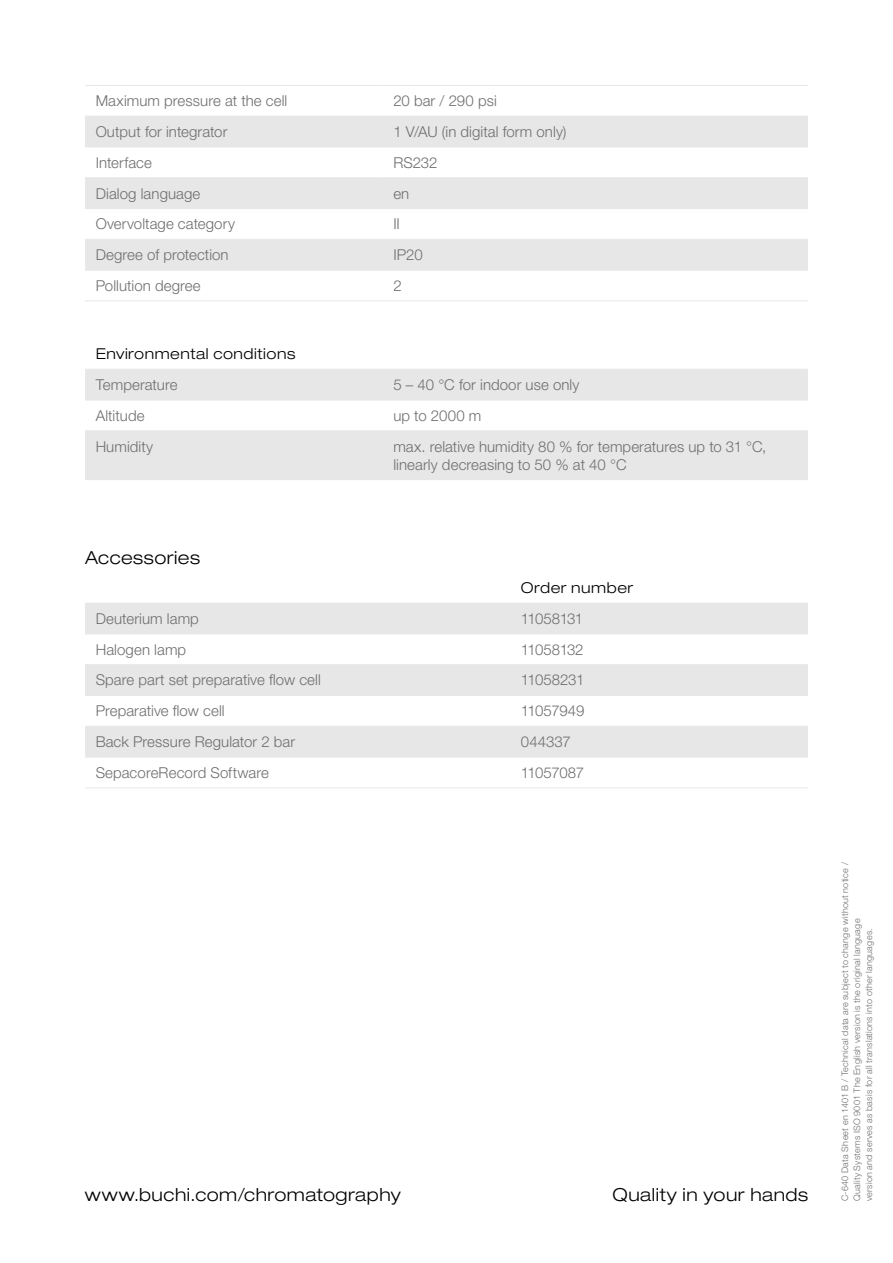
<style>
.page{position:relative;width:893px;height:1263px;background:#fff}
.page>*{position:absolute;margin:0;border:0;box-sizing:border-box;transform-origin:0 0}
.Titel_Theme{font:300 expanded 18px "Helvetica Neue LT Std";letter-spacing:.03em;color:#000}
.Table_content_left{font:300 15px/18px "Helvetica Neue LT Std";letter-spacing:.005em;color:#6e6e6e}
.Table_title_small_le{font:300 expanded 15px "Helvetica Neue LT Std";letter-spacing:.035em;color:#000}
.Table_content_left-2{font:300 15px "Helvetica Neue LT Std";letter-spacing:-.04em;color:#6e6e6e}
.Table_content_left-3{font:300 15px "Helvetica Neue LT Std";letter-spacing:-.015em;color:#6e6e6e}
.Table_content_left-4{font:300 15px "Helvetica Neue LT Std";letter-spacing:-.025em;color:#6e6e6e}
.Table_content_left-5{font:300 15px "Helvetica Neue LT Std";letter-spacing:-.03em;color:#6e6e6e}
.Barcode{font:300 9px/12px "Helvetica Neue LT Std";letter-spacing:.03em;color:#6e6e6e}
</style>
<div class="page">
<svg style="left:85px;top:117px;width:723px;height:153px;fill:#e7e7e7"></svg>
<hr style="left:85px;top:85px;width:298px;height:1px;background:#e7e7e7">
<hr style="left:383px;top:85px;width:425px;height:1px;background:#e7e7e7">
<hr style="left:85px;top:116px;width:298px;height:1px;background:#e7e7e7">
<hr style="left:383px;top:116px;width:425px;height:1px;background:#e7e7e7">
<hr style="left:85px;top:147px;width:298px;height:1px;background:#e7e7e7">
<hr style="left:383px;top:147px;width:425px;height:1px;background:#e7e7e7">
<hr style="left:85px;top:177px;width:298px;height:1px;background:#e7e7e7">
<hr style="left:383px;top:177px;width:425px;height:1px;background:#e7e7e7">
<hr style="left:85px;top:208px;width:298px;height:1px;background:#e7e7e7">
<hr style="left:383px;top:208px;width:425px;height:1px;background:#e7e7e7">
<hr style="left:85px;top:239px;width:298px;height:1px;background:#e7e7e7">
<hr style="left:383px;top:239px;width:425px;height:1px;background:#e7e7e7">
<hr style="left:85px;top:270px;width:298px;height:1px;background:#e7e7e7">
<hr style="left:383px;top:270px;width:425px;height:1px;background:#e7e7e7">
<hr style="left:85px;top:300px;width:298px;height:1px;background:#e7e7e7">
<hr style="left:383px;top:300px;width:425px;height:1px;background:#e7e7e7">
<svg style="left:85px;top:370px;width:723px;height:109px;fill:#e7e7e7"></svg>
<hr style="left:383px;top:430px;width:425px;height:1px;background:#e7e7e7">
<hr style="left:85px;top:400px;width:298px;height:1px;background:#e7e7e7">
<hr style="left:383px;top:400px;width:425px;height:1px;background:#e7e7e7">
<hr style="left:85px;top:479px;width:298px;height:1px;background:#e7e7e7">
<hr style="left:383px;top:479px;width:425px;height:1px;background:#e7e7e7">
<hr style="left:85px;top:369px;width:298px;height:1px;background:#e7e7e7">
<hr style="left:383px;top:369px;width:425px;height:1px;background:#e7e7e7">
<hr style="left:85px;top:430px;width:298px;height:1px;background:#e7e7e7">
<svg style="left:85px;top:604px;width:723px;height:153px;fill:#e7e7e7"></svg>
<hr style="left:85px;top:603px;width:425px;height:1px;background:#e7e7e7">
<hr style="left:510px;top:603px;width:170px;height:1px;background:#e7e7e7">
<hr style="left:680px;top:695px;width:128px;height:1px;background:#e7e7e7">
<hr style="left:680px;top:726px;width:128px;height:1px;background:#e7e7e7">
<hr style="left:680px;top:757px;width:128px;height:1px;background:#e7e7e7">
<hr style="left:680px;top:787px;width:128px;height:1px;background:#e7e7e7">
<hr style="left:680px;top:603px;width:128px;height:1px;background:#e7e7e7">
<hr style="left:680px;top:633px;width:128px;height:1px;background:#e7e7e7">
<hr style="left:680px;top:664px;width:128px;height:1px;background:#e7e7e7">
<hr style="left:85px;top:633px;width:425px;height:1px;background:#e7e7e7">
<hr style="left:85px;top:664px;width:425px;height:1px;background:#e7e7e7">
<hr style="left:85px;top:695px;width:425px;height:1px;background:#e7e7e7">
<hr style="left:85px;top:726px;width:425px;height:1px;background:#e7e7e7">
<hr style="left:85px;top:757px;width:425px;height:1px;background:#e7e7e7">
<hr style="left:85px;top:787px;width:425px;height:1px;background:#e7e7e7">
<hr style="left:510px;top:633px;width:170px;height:1px;background:#e7e7e7">
<hr style="left:510px;top:664px;width:170px;height:1px;background:#e7e7e7">
<hr style="left:510px;top:695px;width:170px;height:1px;background:#e7e7e7">
<hr style="left:510px;top:726px;width:170px;height:1px;background:#e7e7e7">
<hr style="left:510px;top:757px;width:170px;height:1px;background:#e7e7e7">
<hr style="left:510px;top:787px;width:170px;height:1px;background:#e7e7e7">
<p class="Table_content_left" style="left:96px;top:92px;width:193px">Maximum pressure at the cell</p>
<p class="Table_content_left" style="left:393px;top:92px;width:105px">20 bar / 290 psi</p>
<p class="Table_content_left" style="left:96px;top:122px;width:133px">Output for integrator</p>
<p class="Table_content_left" style="left:393px;top:122px;width:175px">1 V/AU (in digital form only)</p>
<p class="Table_content_left" style="left:96px;top:153px;width:58px">Interface</p>
<p class="Table_content_left" style="left:393px;top:153px;width:46px">RS232</p>
<p class="Table_content_left" style="left:96px;top:184px;width:106px">Dialog language</p>
<p class="Table_content_left" style="left:393px;top:184px;width:18px">en</p>
<p class="Table_content_left" style="left:96px;top:215px;width:141px">Overvoltage category</p>
<p class="Table_content_left" style="left:393px;top:215px;width:8px">II</p>
<p class="Table_content_left" style="left:96px;top:245px;width:135px">Degree of protection</p>
<p class="Table_content_left" style="left:393px;top:245px;width:31px">IP20</p>
<p class="Table_content_left" style="left:96px;top:276px;width:107px">Pollution degree</p>
<p class="Table_content_left" style="left:393px;top:276px;width:10px">2</p>
<p class="Table_title_small_le" style="left:96px;top:345px;width:201px">Environmental conditions</p>
<p class="Table_content_left" style="left:96px;top:375px;width:83px">Temperature</p>
<p class="Table_content_left" style="left:393px;top:375px;width:188px">5 – 40 °C for indoor use only</p>
<p class="Table_content_left" style="left:96px;top:406px;width:50px">Altitude</p>
<p class="Table_content_left" style="left:393px;top:406px;width:90px">up to 2000 m</p>
<p class="Table_content_left" style="left:96px;top:437px;width:59px">Humidity</p>
<p class="Table_content_left" style="left:393px;top:437px;width:375px">max. relative humidity 80 % for temperatures up to 31 °C, linearly decreasing to 50 % at 40 °C</p>
<p class="Titel_Theme" style="left:85px;top:547px;width:117px">Accessories</p>
<p class="Table_title_small_le" style="left:521px;top:579px;width:114px">Order number</p>
<p class="Table_content_left" style="left:96px;top:609px;width:105px">Deuterium lamp</p>
<p class="Table_content_left-2" style="left:521px;top:609px;width:64px">11058131</p>
<p class="Table_content_left" style="left:96px;top:640px;width:92px">Halogen lamp</p>
<p class="Table_content_left-2" style="left:521px;top:640px;width:64px">11058132</p>
<p class="Table_content_left" style="left:96px;top:671px;width:227px">Spare part set preparative flow cell</p>
<p class="Table_content_left-3" style="left:521px;top:671px;width:65px">11058231</p>
<p class="Table_content_left" style="left:96px;top:702px;width:130px">Preparative flow cell</p>
<p class="Table_content_left-4" style="left:521px;top:702px;width:65px">11057949</p>
<p class="Table_content_left" style="left:96px;top:732px;width:201px">Back Pressure Regulator 2 bar</p>
<p class="Table_content_left" style="left:521px;top:732px;width:51px">044337</p>
<p class="Table_content_left" style="left:96px;top:763px;width:175px">SepacoreRecord Software</p>
<p class="Table_content_left-5" style="left:521px;top:763px;width:65px">11057087</p>
<p class="Titel_Theme" style="left:85px;top:1184px;width:318px">www.buchi.com/chromatography</p>
<p class="Titel_Theme" style="left:612px;top:1184px;width:197px">Quality in your hands</p>
<p class="Barcode" style="left:839px;top:1201px;width:341px;rotate:-90deg">C-640 Data Sheet en 1401 B / Technical data are subject to change without notice /<br>Quality Systems ISO 9001 The English version is the original language<br>version and serves as basis for all translations into other languages.</p>
</div>
